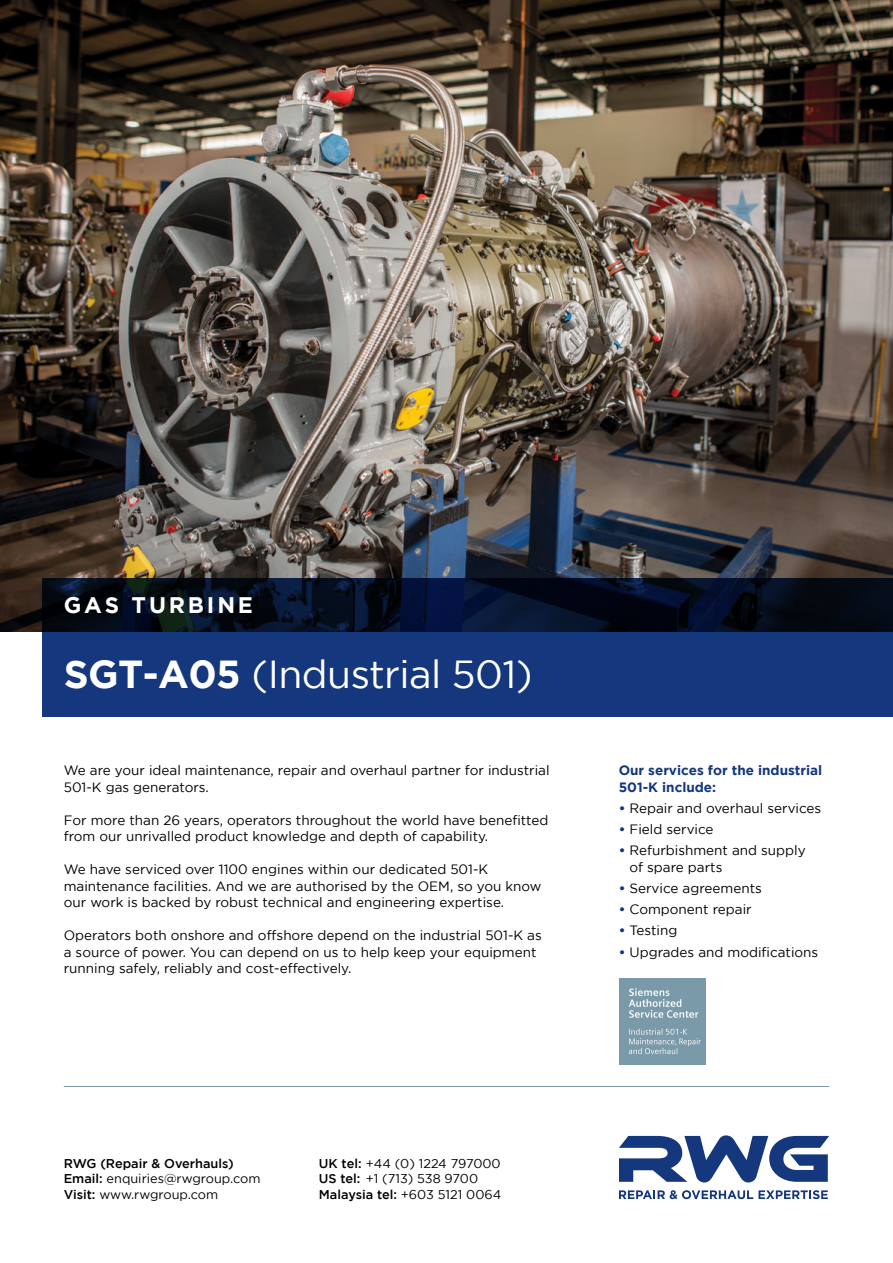
<style>
.page{position:relative;width:893px;height:1263px;background:#fff}
.page>*{position:absolute;margin:0;border:0;box-sizing:border-box;transform-origin:0 0}
.t1{font:39px "Gotham";letter-spacing:-.015em;color:#fff}
.t2{font:700 22.5px "Gotham";letter-spacing:.125em;color:#fff}
.t3{font:13.5px/16.5px "Gotham";color:#000}
.t4{font:700 13.5px/16.5px "Gotham";color:#14377d}
.t5{font:12.75px/15.8px "Gotham";color:#000}
.s1{font-weight:700}
.s2{font-weight:700;color:#14377d}
.s3{font-weight:700;color:#fff}
.s4{font-weight:500}
</style>
<div class="page">
<img style="left:0;top:0;width:893px;height:631px">
<svg style="left:43px;top:578px;width:850px;height:138px;background:#0e2658"></svg>
<svg style="left:619px;top:1135px;width:210px;height:47px"></svg>
<svg style="left:619px;top:1190px;width:209px;height:9px"></svg>
<hr style="left:64px;top:1086px;width:765px;height:1px;background:#7b9aa9">
<div style="left:619px;top:978px;width:86px;height:87px;background:#7b9aa9"></div>
<svg style="left:629px;top:988px;width:69px;height:30px"></svg>
<svg style="left:629px;top:1028px;width:72px;height:26px"></svg>
<h2 class="t2" style="left:64px;top:592px;width:191px">GAS TURBINE</h2>
<h1 class="t1" style="left:64px;top:652px;width:470px"><span class="s1">SGT-A05</span> (Industrial 501)</h1>
<p class="t3" style="left:64px;top:762px;width:487px">We are your ideal maintenance, repair and overhaul partner for industrial<br>501-K gas generators.</p>
<p class="t3" style="left:64px;top:811px;width:486px">For more than 26 years, operators throughout the world have benefitted from our unrivalled product knowledge and depth of capability.</p>
<p class="t3" style="left:64px;top:861px;width:479px">We have serviced over 1100 engines within our dedicated 501-K maintenance facilities. And we are authorised by the OEM, so you know our work is backed by robust technical and engineering expertise.</p>
<p class="t3" style="left:64px;top:927px;width:480px">Operators both onshore and offshore depend on the industrial 501-K as a source of power. You can depend on us to help keep your equipment running safely, reliably and cost-effectively.</p>
<p class="t4" style="left:619px;top:762px;width:205px">Our services for the industrial<br>501-K include:</p>
<p class="t3" style="left:619px;top:800px;width:204px"><span class="s2">•</span> Repair and overhaul services</p>
<p class="t3" style="left:619px;top:821px;width:96px"><span class="s2">•</span> Field service</p>
<p class="t3" style="left:619px;top:842px;width:189px"><span class="s2">•</span> Refurbishment and supply</p>
<p class="t3" style="left:619px;top:859px;width:105px"><span class="s3">•</span> of spare parts</p>
<p class="t3" style="left:619px;top:880px;width:145px"><span class="s2">•</span> Service agreements</p>
<p class="t3" style="left:619px;top:901px;width:134px"><span class="s2">•</span> Component repair</p>
<p class="t3" style="left:619px;top:922px;width:60px"><span class="s2">•</span> Testing</p>
<p class="t3" style="left:619px;top:943px;width:201px"><span class="s2">•</span> Upgrades and modifications</p>
<p class="t5" style="left:64px;top:1155px;width:198px"><span class="s4">RWG (Repair &amp; Overhauls)<br>Email:</span> enquiries@rwgroup.com<br><span class="s4">Visit:</span> www.rwgroup.com</p>
<p class="t5" style="left:319px;top:1155px;width:184px"><span class="s4">UK tel:</span> +44 (0) 1224 797000<br><span class="s4">US tel:</span> +1 (713) 538 9700<br><span class="s4">Malaysia tel:</span> +603 5121 0064</p>
</div>
